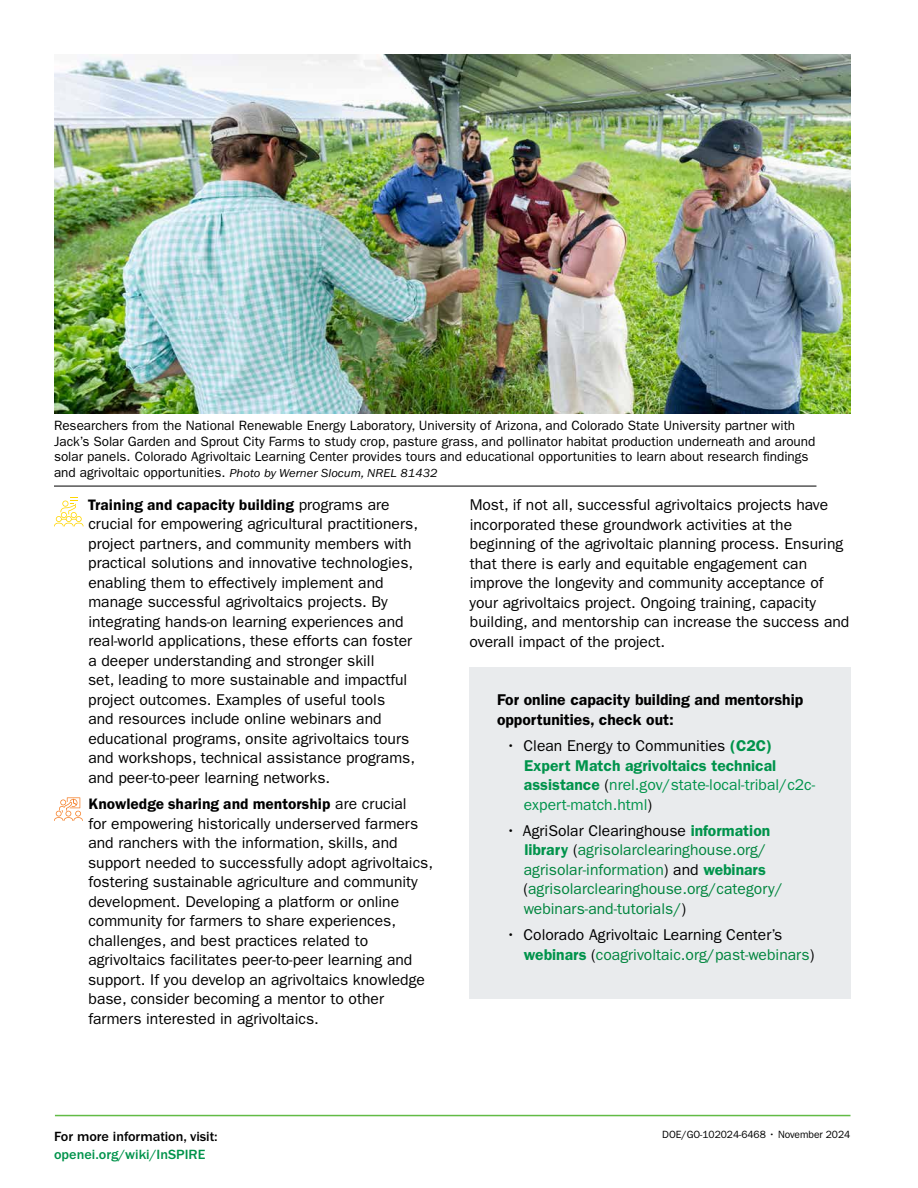
<style>
.page{position:relative;width:918px;height:1188px;background:#fff}
.page>*{position:absolute;margin:0;border:0;box-sizing:border-box;transform-origin:0 0}
.t1{font:15.6px/19.5px "ITC Franklin Gothic Std";color:#000}
.t2{font:15.6px/19.5px "ITC Franklin Gothic Std";color:#00853e}
.t3{font:15.6px/19.5px "ITC Franklin Gothic Std";color:#00934b}
.t4{font:600 15.6px "ITC Franklin Gothic Std";color:#000}
.t5{font:500 13.8px "ITC Franklin Gothic Std";letter-spacing:-.005em;color:#000}
.t6{font:500 13.8px "ITC Franklin Gothic Std";color:#00934b}
.t7{font:13.5px/15.8px "ITC Franklin Gothic Std";color:#000}
.t8{font:italic 12px "ITC Franklin Gothic Std";color:#000;scale:1.05 1}
.t9{font:10.5px "ITC Franklin Gothic Std";letter-spacing:-.005em;color:#000}
.s1{font-style:normal;font-size:13.5px}
.s2{font-family:"Franklin Gothic URW Dem"}
.s3{color:#000}
.s4{font-weight:600}
.s5{font-weight:600;color:#00934b}
.s6{color:#00853e}
</style>
<div class="page">
<div style="left:469px;top:667px;width:381px;height:332px;background:#e9ebed"></div>
<hr style="left:55px;top:1115px;width:795px;height:1px;background:#62bb46">
<hr style="left:54px;top:486px;width:762px;height:1px;background:#000">
<img style="left:54px;top:54px;width:796px;height:360px">
<svg style="left:54px;top:500px;width:30px;height:26px"></svg>
<svg style="left:54px;top:797px;width:29px;height:24px"></svg>
<p class="t7" style="left:54px;top:418px;width:763px">Researchers from the National Renewable Energy Laboratory, University of Arizona, and Colorado State University partner with<br>Jack’s Solar Garden and Sprout City Farms to study crop, pasture grass, and pollinator habitat production underneath and around solar panels. Colorado Agrivoltaic Learning Center provides tours and educational opportunities to learn about research fndings</p>
<p class="t8" style="left:54px;top:466px;width:367px"><span class="s1">and agrivoltaic opportunities.</span> Photo by Werner Slocum, NREL 81432</p>
<p class="t1" style="left:88px;top:495px;width:332px"><span class="s2">Training and capacity building</span> programs are crucial for empowering agricultural practitioners, project partners, and community members with practical solutions and innovative technologies, enabling them to effectively implement and manage successful agrivoltaics projects. By integrating hands-on learning experiences and real-world applications, these efforts can foster a deeper understanding and stronger skill<br>set, leading to more sustainable and impactful project outcomes. Examples of useful tools<br>and resources include online webinars and educational programs, onsite agrivoltaics tours and workshops, technical assistance programs, and peer-to-peer learning networks.</p>
<p class="t1" style="left:88px;top:794px;width:347px"><span class="s2">Knowledge sharing and mentorship</span> are crucial<br>for empowering historically underserved farmers and ranchers with the information, skills, and support needed to successfully adopt agrivoltaics, fostering sustainable agriculture and community development. Developing a platform or online community for farmers to share experiences, challenges, and best practices related to agrivoltaics facilitates peer-to-peer learning and support. If you develop an agrivoltaics knowledge base, consider becoming a mentor to other farmers interested in agrivoltaics.</p>
<p class="t1" style="left:470px;top:495px;width:381px">Most, if not all, successful agrivoltaics projects have incorporated these groundwork activities at the beginning of the agrivoltaic planning process. Ensuring that there is early and equitable engagement can improve the longevity and community acceptance of your agrivoltaics project. Ongoing training, capacity building, and mentorship can increase the success and overall impact of the project.</p>
<p class="t4" style="left:497px;top:691px;width:308px">For online capacity building and mentorship</p>
<p class="t4" style="left:497px;top:710px;width:178px">opportunities, check out:</p>
<p class="t3" style="left:524px;top:736px;width:293px;text-indent:-18px"><span class="s3">• Clean Energy to Communities</span> <span class="s4">(C2C)<br>Expert Match agrivoltaics technical assistance</span> <span class="s3">(</span>nrel.gov/state-local-tribal/c2c&shy;expert-match.html<span class="s3">)</span></p>
<p class="t2" style="left:523px;top:821px;width:261px;text-indent:-17px"><span class="s3">• AgriSolar Clearinghouse</span> <span class="s5">information library</span> <span class="s3">(</span>agrisolarclearinghouse.org/ agrisolar-information<span class="s3">) and</span> <span class="s5">webinars </span><span class="s3">(</span>agrisolarclearinghouse.org/category/ webinars-and-tutorials/<span class="s3">)</span></p>
<p class="t1" style="left:524px;top:925px;width:292px;text-indent:-18px">• Colorado Agrivoltaic Learning Center’s <span class="s5">webinars</span> (<span class="s6">coagrivoltaic.org/past-webinars</span>)</p>
<p class="t5" style="left:54px;top:1128px;width:165px">For more information, visit:</p>
<p class="t9" style="left:662px;top:1128px;width:190px">DOE/GO-102024-6468 • November 2024</p>
<p class="t6" style="left:54px;top:1146px;width:153px">openei.org/wiki/InSPIRE</p>
</div>
